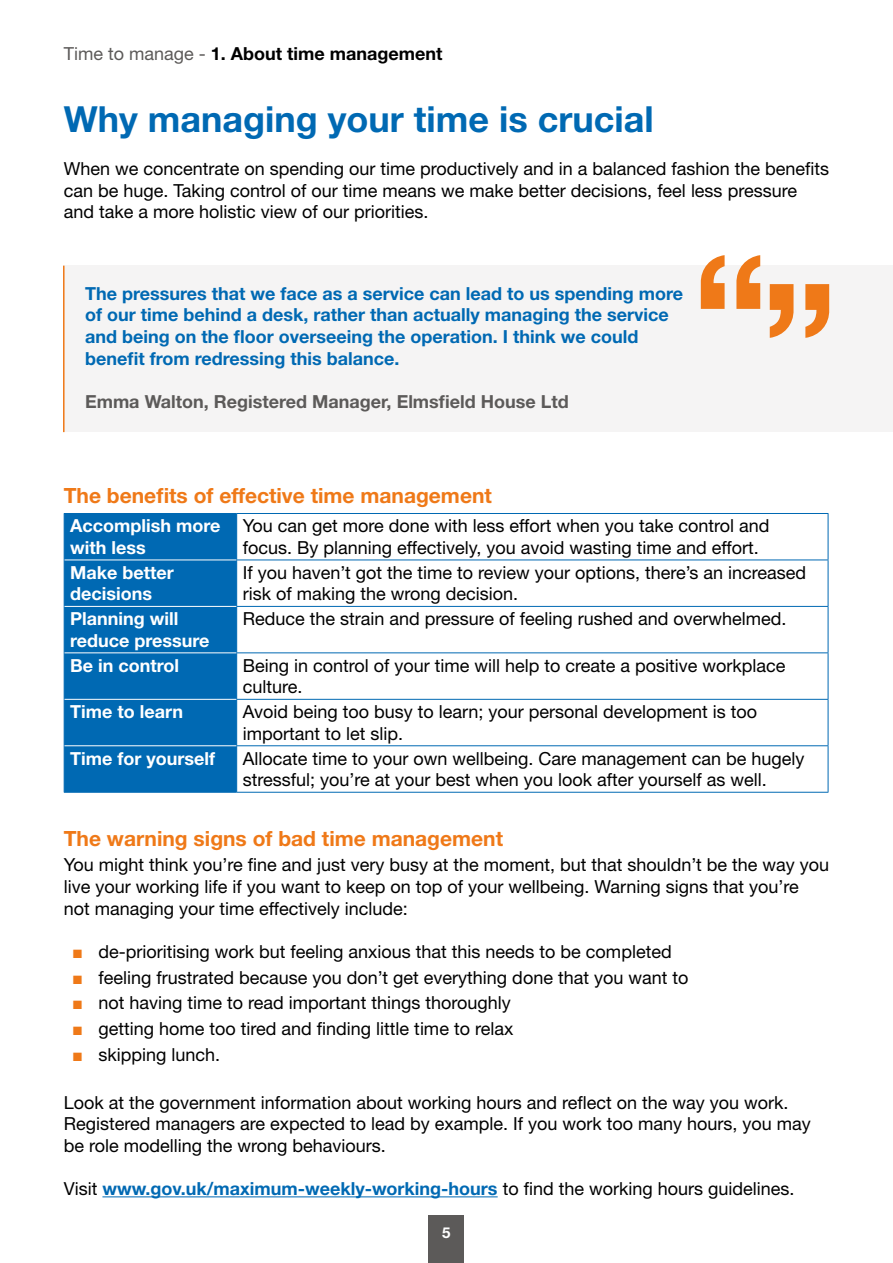
<style>
.page{position:relative;width:893px;height:1263px;background:#fff}
.page>*{position:absolute;margin:0;border:0;box-sizing:border-box;transform-origin:0 0}
.t1{font:700 36px "Helvetica Neue LT Std";color:#0069b3}
.t2{font:700 21px "Helvetica Neue LT Std";color:#ef7918}
.t3{font:18px/21.6px "Helvetica Neue LT Std";color:#000}
.t4{font:700 18px/21.6px "Helvetica Neue LT Std";color:#0069b3}
.t5{font:700 18px/21.6px "Helvetica Neue LT Std";color:#fff}
.t6{font:700 18px "Helvetica Neue LT Std";color:#5c5a59}
.t7{font:700 18px "Helvetica Neue LT Std";color:#000}
.t8{font:700 15px "Helvetica Neue LT Std";color:#fff}
.s1{font-weight:400;color:#5c5a59}
.s2{font-family:"Arial";color:#ef7918}
.s3{font-weight:400;color:#000}
</style>
<div class="page">
<hr style="left:102px;top:1196px;width:396px;height:1px;background:#0069b3">
<div style="left:65px;top:514px;width:171px;height:278px;background:#0069b3"></div>
<hr style="left:64px;top:513px;width:173px;height:1px;background:#0069b3">
<hr style="left:64px;top:514px;width:1px;height:46px;background:#0069b3">
<hr style="left:237px;top:513px;width:591px;height:1px;background:#0069b3">
<hr style="left:236px;top:514px;width:1px;height:46px;background:#0069b3">
<hr style="left:828px;top:514px;width:1px;height:46px;background:#0069b3">
<hr style="left:64px;top:560px;width:1px;height:46px;background:#0069b3">
<hr style="left:236px;top:560px;width:592px;height:1px;background:#0069b3">
<hr style="left:236px;top:560px;width:1px;height:46px;background:#0069b3">
<hr style="left:828px;top:560px;width:1px;height:46px;background:#0069b3">
<hr style="left:64px;top:606px;width:1px;height:47px;background:#0069b3">
<hr style="left:236px;top:606px;width:592px;height:1px;background:#0069b3">
<hr style="left:236px;top:607px;width:1px;height:45px;background:#0069b3">
<hr style="left:828px;top:607px;width:1px;height:45px;background:#0069b3">
<hr style="left:64px;top:653px;width:1px;height:46px;background:#0069b3">
<hr style="left:236px;top:652px;width:592px;height:1px;background:#0069b3">
<hr style="left:236px;top:653px;width:1px;height:46px;background:#0069b3">
<hr style="left:828px;top:653px;width:1px;height:46px;background:#0069b3">
<hr style="left:64px;top:699px;width:1px;height:47px;background:#0069b3">
<hr style="left:236px;top:699px;width:592px;height:1px;background:#0069b3">
<hr style="left:236px;top:700px;width:1px;height:45px;background:#0069b3">
<hr style="left:828px;top:700px;width:1px;height:45px;background:#0069b3">
<hr style="left:64px;top:746px;width:1px;height:46px;background:#0069b3">
<hr style="left:236px;top:745px;width:592px;height:1px;background:#0069b3">
<hr style="left:236px;top:746px;width:1px;height:46px;background:#0069b3">
<hr style="left:828px;top:746px;width:1px;height:46px;background:#0069b3">
<hr style="left:64px;top:792px;width:173px;height:1px;background:#0069b3">
<hr style="left:237px;top:792px;width:591px;height:1px;background:#0069b3">
<hr style="left:65px;top:560px;width:171px;height:1px;background:#fff">
<hr style="left:65px;top:606px;width:171px;height:1px;background:#fff">
<hr style="left:65px;top:652px;width:171px;height:1px;background:#fff">
<hr style="left:65px;top:699px;width:171px;height:1px;background:#fff">
<hr style="left:65px;top:745px;width:171px;height:1px;background:#fff">
<div style="left:64px;top:266px;width:829px;height:166px;background:#f5f4f4"></div>
<svg style="left:770px;top:284px;width:60px;height:54px"></svg>
<svg style="left:700px;top:255px;width:60px;height:54px"></svg>
<hr style="left:63px;top:266px;width:2px;height:166px;background:#ef7918">
<div style="left:429px;top:1216px;width:35px;height:47px;background:#5c5a59"></div>
<p class="t7" style="left:64px;top:43px;width:380px"><span class="s1">Time to manage -</span> 1. About time management</p>
<h1 class="t1" style="left:64px;top:97px;width:591px">Why managing your time is crucial</h1>
<p class="t3" style="left:64px;top:158px;width:767px">When we concentrate on spending our time productively and in a balanced fashion the benefits can be huge. Taking control of our time means we make better decisions, feel less pressure and take a more holistic view of our priorities.</p>
<p class="t4" style="left:85px;top:282px;width:600px">The pressures that we face as a service can lead to us spending more of our time behind a desk, rather than actually managing the service and being on the floor overseeing the operation. I think we could benefit from redressing this balance.</p>
<p class="t6" style="left:85px;top:390px;width:485px">Emma Walton, Registered Manager, Elmsfield House Ltd</p>
<p class="t2" style="left:64px;top:482px;width:430px">The benefits of effective time management</p>
<p class="t5" style="left:70px;top:515px;width:152px">Accomplish more with less</p>
<p class="t3" style="left:243px;top:515px;width:528px">You can get more done with less effort when you take control and focus. By planning effectively, you avoid wasting time and effort.</p>
<p class="t5" style="left:70px;top:561px;width:105px">Make better decisions</p>
<p class="t3" style="left:243px;top:561px;width:565px">If you haven’t got the time to review your options, there’s an increased risk of making the wrong decision.</p>
<p class="t5" style="left:70px;top:608px;width:141px">Planning will reduce pressure</p>
<p class="t3" style="left:243px;top:608px;width:545px">Reduce the strain and pressure of feeling rushed and overwhelmed.</p>
<p class="t5" style="left:70px;top:654px;width:110px">Be in control</p>
<p class="t3" style="left:243px;top:654px;width:544px">Being in control of your time will help to create a positive workplace culture.</p>
<p class="t5" style="left:70px;top:701px;width:114px">Time to learn</p>
<p class="t3" style="left:243px;top:701px;width:516px">Avoid being too busy to learn; your personal development is too important to let slip.</p>
<p class="t5" style="left:70px;top:747px;width:146px">Time for yourself</p>
<p class="t3" style="left:243px;top:747px;width:563px">Allocate time to your own wellbeing. Care management can be hugely stressful; you’re at your best when you look after yourself as well.</p>
<p class="t2" style="left:64px;top:825px;width:441px">The warning signs of bad time management</p>
<p class="t3" style="left:64px;top:854px;width:767px">You might think you’re fine and just very busy at the moment, but that shouldn’t be the way you live your working life if you want to keep on top of your wellbeing. Warning signs that you’re not managing your time effectively include:</p>
<p class="t3" style="left:72px;top:940px;width:601px"><span class="s2">■</span> de-prioritising work but feeling anxious that this needs to be completed</p>
<p class="t3" style="left:72px;top:966px;width:618px"><span class="s2">■</span> feeling frustrated because you don’t get everything done that you want to</p>
<p class="t3" style="left:72px;top:992px;width:440px"><span class="s2">■</span> not having time to read important things thoroughly</p>
<p class="t3" style="left:72px;top:1018px;width:443px"><span class="s2">■</span> getting home too tired and finding little time to relax</p>
<p class="t3" style="left:72px;top:1044px;width:149px"><span class="s2">■</span> skipping lunch.</p>
<p class="t3" style="left:64px;top:1091px;width:749px">Look at the government information about working hours and reflect on the way you work.<br>Registered managers are expected to lead by example. If you work too many hours, you may be role modelling the wrong behaviours.</p>
<p class="t4" style="left:64px;top:1177px;width:732px"><span class="s3">Visit</span> www.gov.uk/maximum-weekly-working-hours <span class="s3">to find the working hours guidelines.</span></p>
<p class="t8" style="left:442px;top:1223px;width:10px">5</p>
</div>
